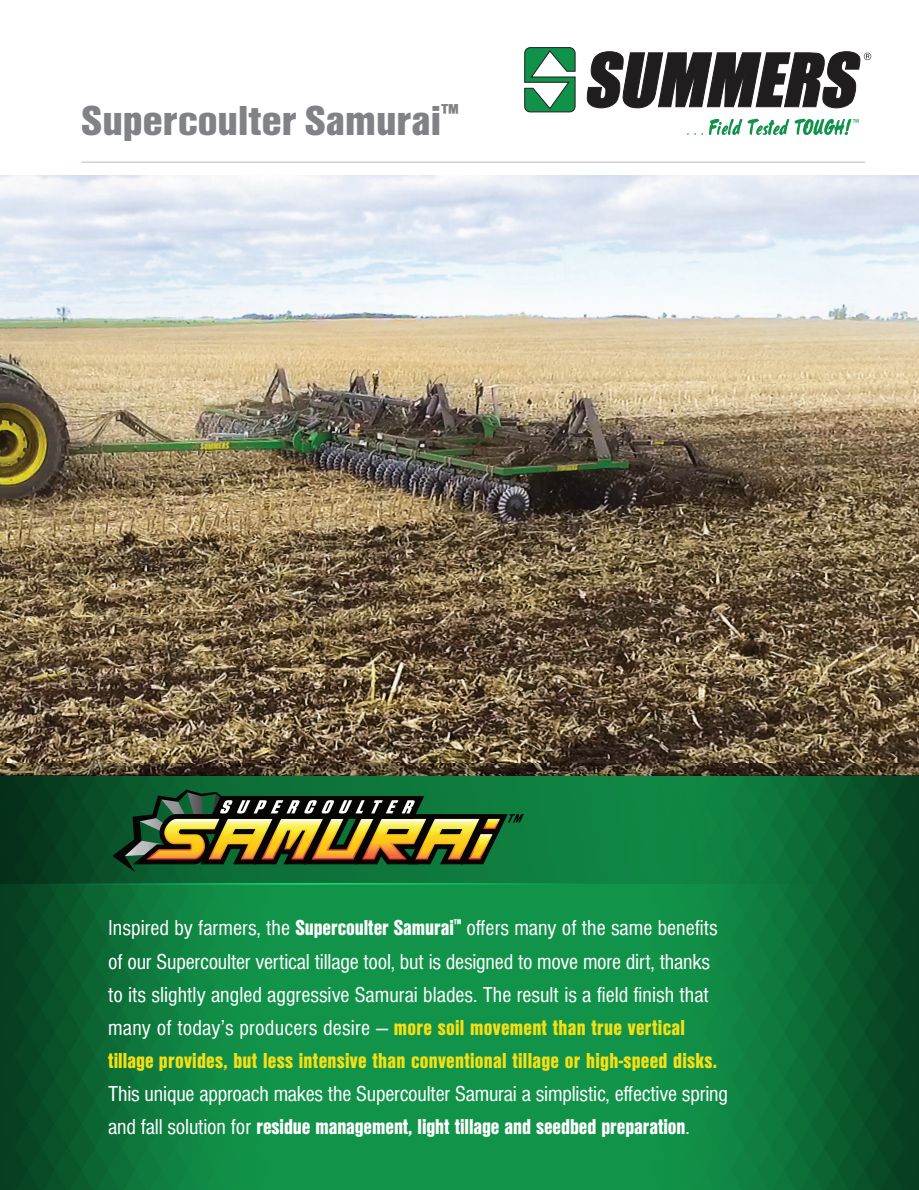
<style>
.page{position:relative;width:919px;height:1190px;background:#fff}
.page>*{position:absolute;margin:0;border:0;box-sizing:border-box;transform-origin:0 0}
.t1{font:43.5px "Nimbus San TOT Bla Con";color:#808285}
.t2{font:22.5px/33px "Nimbus San DOT Reg Con";letter-spacing:-.01em;color:#fff}
.t3{font:22.5px/33px "Nimbus San DOT Bla Con";letter-spacing:.01em;color:#f4e014}
.t4{font:22.5px "Nimbus San DOT Bla Con";letter-spacing:-.005em;color:#fff}
.s1{font-family:"Nimbus San DOT Bla Con"}
.s2{font-family:"Nimbus San DOT Reg Con";color:#fff}
.s3{font-family:"Nimbus San DOT Reg Con"}
</style>
<div class="page">
<img style="left:0;top:176px;width:918px;height:587px">
<svg style="left:0;top:763px;width:918px;height:12px;background:#4b3d2d"></svg>
<img style="left:0;top:883px;width:918px;height:306px">
<svg style="left:0;top:775px;width:918px;height:108px;background:#0c6734"></svg>
<hr style="left:1px;top:883px;width:621px;height:1px;background:#fff">
<hr style="left:81px;top:161px;width:784px;height:2px;background:#d1d2d4">
<svg style="left:524px;top:47px;width:52px;height:66px"></svg>
<svg style="left:586px;top:51px;width:285px;height:57px"></svg>
<svg style="left:701px;top:119px;width:157px;height:16px"></svg>
<svg style="left:113px;top:789px;width:410px;height:82px;background:#506631"></svg>
<h1 class="t1" style="left:81px;top:96px;width:379px">Supercoulter Samurai<sup>™</sup></h1>
<p class="t2" style="left:108px;top:912px;width:611px">Inspired by farmers, the <span class="s1">Supercoulter Samurai</span><sup>™</sup> offers many of the same benefits of our Supercoulter vertical tillage tool, but is designed to move more dirt, thanks to its slightly angled aggressive Samurai blades. The result is a field finish that</p>
<p class="t3" style="left:108px;top:1010px;width:610px"><span class="s2">many of today’s producers desire —</span> more soil movement than true vertical tillage provides, but less intensive than conventional tillage or high-speed disks.</p>
<p class="t2" style="left:108px;top:1077px;width:621px">This unique approach makes the Supercoulter Samurai a simplistic, effective spring</p>
<p class="t4" style="left:108px;top:1113px;width:583px"><span class="s3">and fall solution for</span> residue management, light tillage and seedbed preparation<span class="s3">.</span></p>
</div>
